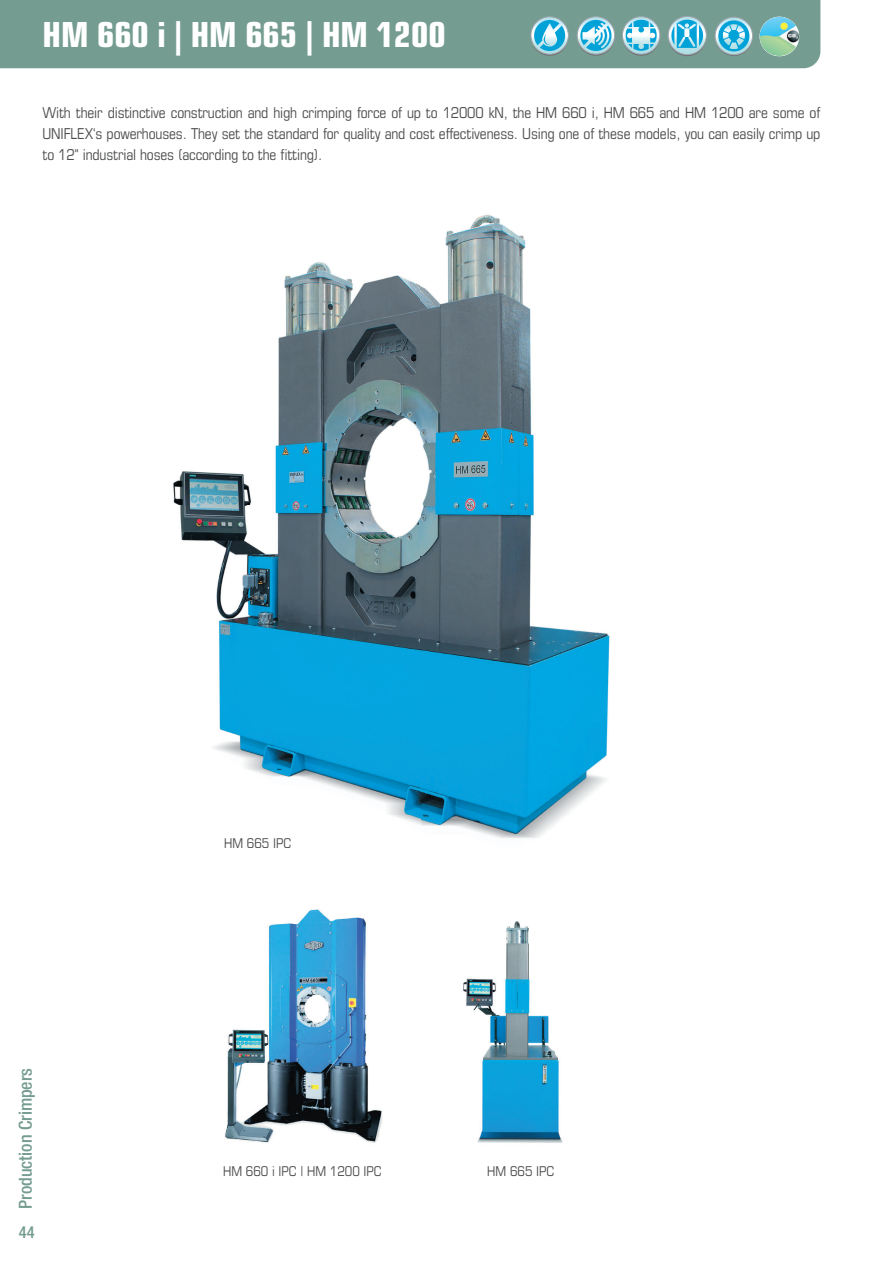
<style>
.page{position:relative;width:893px;height:1263px;background:#fff}
.page>*{position:absolute;margin:0;border:0;box-sizing:border-box;transform-origin:0 0}
.t1{font:700 condensed 34.5px "Eurostile LT Std";color:#fff}
.t2{font:500 condensed 18px "Helvetica Neue LT Pro";color:#759c91}
.t3{font:500 condensed 16.5px "Helvetica Neue LT Pro";color:#759c91}
.t4{font:condensed 15px/21px "Eurostile LT Std";letter-spacing:-.01em;color:#4b4c4d;text-align:justify}
.t5{font:condensed 13.5px "Eurostile LT Std";color:#4b4c4d}
</style>
<div class="page">
<div style="left:0;top:0;width:820px;height:68px;background:#759c91"></div>
<svg style="left:577px;top:18px;width:38px;height:38px"></svg>
<svg style="left:577px;top:17px;width:38px;height:37px"></svg>
<div style="left:577px;top:16px;width:38px;height:38px;border:1px solid #a3a4a8;border-radius:50%"></div>
<div style="left:668px;top:18px;width:38px;height:38px;background:#717275;border-radius:50%"></div>
<svg style="left:668px;top:16px;width:38px;height:39px"></svg>
<div style="left:668px;top:16px;width:39px;height:39px;border:1px solid #a3a4a8;border-radius:50%"></div>
<svg style="left:531px;top:18px;width:37px;height:38px"></svg>
<svg style="left:531px;top:17px;width:37px;height:37px"></svg>
<div style="left:531px;top:16px;width:38px;height:38px;border:1px solid #a3a4a8;border-radius:50%"></div>
<svg style="left:621px;top:17px;width:40px;height:39px"></svg>
<div style="left:622px;top:16px;width:38px;height:38px;border:1px solid #a3a4a8;border-radius:50%"></div>
<svg style="left:715px;top:17px;width:37px;height:38px"></svg>
<div style="left:715px;top:17px;width:38px;height:38px;border:1px solid #a3a4a8;border-radius:50%"></div>
<img style="left:783px;top:17px;width:15px;height:39px">
<img style="left:759px;top:17px;width:40px;height:39px;border-radius:50%">
<img style="left:225px;top:909px;width:158px;height:234px">
<img style="left:463px;top:921px;width:100px;height:222px">
<img style="left:173px;top:214px;width:437px;height:624px">
<h1 class="t1" style="left:43px;top:20px;width:405px">HM 660 i | HM 665 | HM 1200</h1>
<p class="t4" style="left:43px;top:103px;width:779px">With their distinctive construction and high crimping force of up to 12000 kN, the HM 660 i, HM 665 and HM 1200 are some of UNIFLEX‘s powerhouses. They set the standard for quality and cost effectiveness. Using one of these models, you can easily crimp up to 12" industrial hoses (according to the fitting).</p>
<p class="t2" style="left:15px;top:1209px;width:143px;rotate:-90deg">Production Crimpers</p>
<p class="t3" style="left:19px;top:1223px;width:17px">44</p>
<p class="t5" style="left:224px;top:837px;width:68px">HM 665 IPC</p>
<p class="t5" style="left:223px;top:1165px;width:160px">HM 660 i IPC | HM 1200 IPC</p>
<p class="t5" style="left:487px;top:1165px;width:68px">HM 665 IPC</p>
</div>
